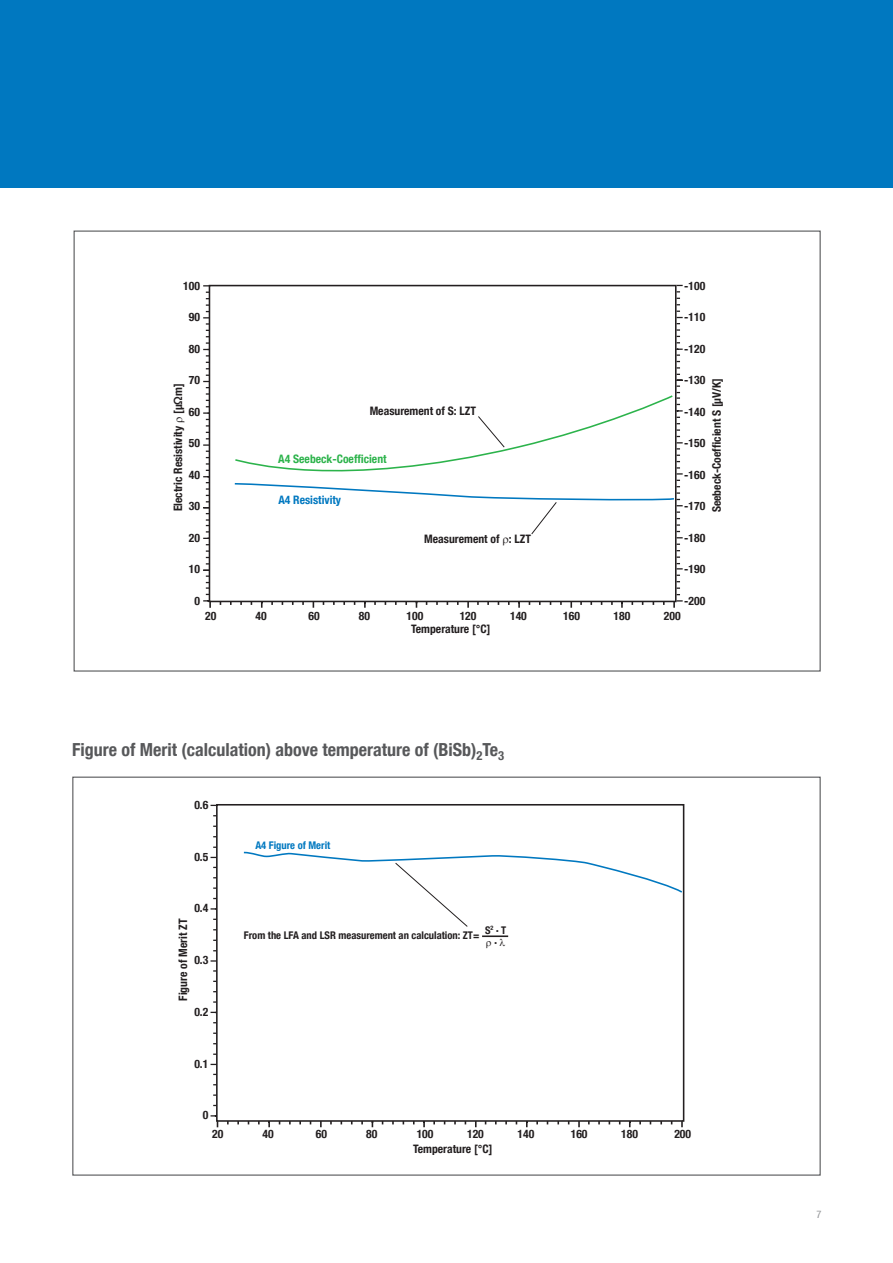
<style>
.page{position:relative;width:893px;height:1263px;background:#fff}
.page>*{position:absolute;margin:0;border:0;box-sizing:border-box;transform-origin:0 0}
.Überschrift_mittel{font:700 condensed 18px "Helvetica Neue LT Com";color:#57585a}
.t1{font:700 condensed 11.7px "Helvetica Neue LT Com";color:#231f20}
.t2{font:700 condensed 11.7px "Helvetica Neue LT Com";color:#2cb34b}
.t3{font:700 condensed 11.7px "Helvetica Neue LT Com";color:#0078c0}
.t4{font:700 condensed 10.5px/12.6px "Helvetica Neue LT Com";color:#231f20;text-align:center}
.t5{font:700 condensed 10.5px "Helvetica Neue LT Com";color:#0078c0}
.t6{font:condensed 10.5px "Helvetica Neue LT Com";color:#939598}
</style>
<div class="page">
<svg style="left:467px;top:602px;width:2px;height:6px"></svg>
<svg style="left:364px;top:602px;width:2px;height:6px"></svg>
<svg style="left:261px;top:602px;width:2px;height:6px"></svg>
<div style="left:209px;top:285px;width:468px;height:317px;border:2px solid #231f20"></div>
<svg style="left:203px;top:538px;width:6px;height:26px"></svg>
<svg style="left:518px;top:601px;width:2px;height:7px"></svg>
<svg style="left:676px;top:285px;width:7px;height:7px"></svg>
<svg style="left:676px;top:298px;width:4px;height:7px"></svg>
<svg style="left:676px;top:311px;width:7px;height:32px"></svg>
<svg style="left:676px;top:349px;width:7px;height:100px"></svg>
<svg style="left:676px;top:455px;width:7px;height:83px"></svg>
<svg style="left:570px;top:601px;width:2px;height:7px"></svg>
<svg style="left:203px;top:570px;width:8px;height:38px"></svg>
<svg style="left:621px;top:601px;width:2px;height:7px"></svg>
<svg style="left:203px;top:375px;width:6px;height:157px"></svg>
<svg style="left:203px;top:292px;width:6px;height:64px"></svg>
<svg style="left:676px;top:544px;width:7px;height:25px"></svg>
<svg style="left:673px;top:575px;width:10px;height:33px"></svg>
<svg style="left:234px;top:394px;width:442px;height:107px"></svg>
<svg style="left:531px;top:502px;width:26px;height:33px"></svg>
<div style="left:216px;top:804px;width:468px;height:318px;border:2px solid #231f20"></div>
<svg style="left:211px;top:1115px;width:7px;height:12px"></svg>
<svg style="left:681px;top:1121px;width:2px;height:6px"></svg>
<svg style="left:629px;top:1121px;width:2px;height:6px"></svg>
<svg style="left:578px;top:1121px;width:2px;height:6px"></svg>
<svg style="left:526px;top:1121px;width:2px;height:6px"></svg>
<svg style="left:211px;top:960px;width:6px;height:2px"></svg>
<svg style="left:211px;top:908px;width:6px;height:2px"></svg>
<svg style="left:243px;top:851px;width:441px;height:77px"></svg>
<hr style="left:482px;top:935px;width:26px;height:2px;background:#231f20">
<div style="left:0;top:0;width:893px;height:187px;background:#0078c0"></div>
<p class="t1" style="left:183px;top:279px;width:18px">100</p>
<p class="t1" style="left:189px;top:310px;width:13px">90</p>
<p class="t1" style="left:189px;top:342px;width:13px">80</p>
<p class="t1" style="left:189px;top:373px;width:13px">70</p>
<p class="t1" style="left:189px;top:405px;width:13px">60</p>
<p class="t1" style="left:189px;top:436px;width:13px">50</p>
<p class="t1" style="left:189px;top:468px;width:13px">40</p>
<p class="t1" style="left:189px;top:499px;width:13px">30</p>
<p class="t1" style="left:189px;top:531px;width:13px">20</p>
<p class="t1" style="left:189px;top:562px;width:13px">10</p>
<p class="t1" style="left:194px;top:594px;width:7px">0</p>
<p class="t1" style="left:171px;top:511px;width:130px;rotate:-90deg">Electric Resistivity [µΩm]</p>
<p class="t1" style="left:370px;top:404px;width:108px">Measurement of S: LZT</p>
<p class="t2" style="left:278px;top:451px;width:110px">A4 Seebeck-Coefficient</p>
<p class="t3" style="left:278px;top:493px;width:64px">A4 Resistivity</p>
<p class="t1" style="left:424px;top:532px;width:108px">Measurement of : LZT</p>
<p class="t1" style="left:684px;top:279px;width:23px">-100</p>
<p class="t1" style="left:684px;top:310px;width:23px">-110</p>
<p class="t1" style="left:684px;top:342px;width:23px">-120</p>
<p class="t1" style="left:684px;top:373px;width:23px">-130</p>
<p class="t1" style="left:684px;top:405px;width:23px">-140</p>
<p class="t1" style="left:684px;top:436px;width:23px">-150</p>
<p class="t1" style="left:684px;top:468px;width:23px">-160</p>
<p class="t1" style="left:684px;top:499px;width:23px">-170</p>
<p class="t1" style="left:684px;top:531px;width:23px">-180</p>
<p class="t1" style="left:684px;top:562px;width:23px">-190</p>
<p class="t1" style="left:684px;top:594px;width:23px">-200</p>
<p class="t1" style="left:710px;top:512px;width:136px;rotate:-90deg">Seebeck-Coefficient S [µV/K]</p>
<p class="t1" style="left:205px;top:609px;width:13px">20</p>
<p class="t1" style="left:255px;top:609px;width:13px">40</p>
<p class="t1" style="left:309px;top:609px;width:13px">60</p>
<p class="t1" style="left:359px;top:609px;width:13px">80</p>
<p class="t1" style="left:407px;top:609px;width:18px">100</p>
<p class="t1" style="left:460px;top:609px;width:18px">120</p>
<p class="t1" style="left:510px;top:609px;width:18px">140</p>
<p class="t1" style="left:563px;top:609px;width:18px">160</p>
<p class="t1" style="left:614px;top:609px;width:18px">180</p>
<p class="t1" style="left:664px;top:609px;width:18px">200</p>
<p class="t1" style="left:411px;top:621px;width:81px">Temperature [°C]</p>
<p class="Überschrift_mittel" style="left:72px;top:738px;width:433px">Figure of Merit (calculation) above temperature of (BiSb)<sub>2</sub>Te<sub>3</sub></p>
<p class="t1" style="left:194px;top:797px;width:16px">0.6</p>
<p class="t1" style="left:194px;top:849px;width:16px">0.5</p>
<p class="t1" style="left:194px;top:901px;width:16px">0.4</p>
<p class="t1" style="left:176px;top:1001px;width:84px;rotate:-90deg">Figure of Merit ZT</p>
<p class="t1" style="left:194px;top:953px;width:16px">0.3</p>
<p class="t1" style="left:194px;top:1005px;width:16px">0.2</p>
<p class="t1" style="left:194px;top:1056px;width:16px">0.1</p>
<p class="t1" style="left:203px;top:1108px;width:7px">0</p>
<p class="t5" style="left:255px;top:839px;width:76px">A4 Figure of Merit</p>
<p class="t4" style="left:244px;top:929px;width:237px">From the LFA and LSR measurement an calculation: ZT=</p>
<p class="t4" style="left:485px;top:924px;width:23px">S<sup>2</sup> · T ·</p>
<p class="t1" style="left:212px;top:1127px;width:13px">20</p>
<p class="t1" style="left:263px;top:1127px;width:13px">40</p>
<p class="t1" style="left:316px;top:1127px;width:13px">60</p>
<p class="t1" style="left:366px;top:1127px;width:13px">80</p>
<p class="t1" style="left:417px;top:1127px;width:18px">100</p>
<p class="t1" style="left:467px;top:1127px;width:18px">120</p>
<p class="t1" style="left:517px;top:1127px;width:18px">140</p>
<p class="t1" style="left:571px;top:1127px;width:18px">160</p>
<p class="t1" style="left:621px;top:1127px;width:18px">180</p>
<p class="t1" style="left:674px;top:1127px;width:18px">200</p>
<p class="t1" style="left:413px;top:1141px;width:81px">Temperature [°C]</p>
<p class="t6" style="left:816px;top:1208px;width:7px">7</p>
</div>
